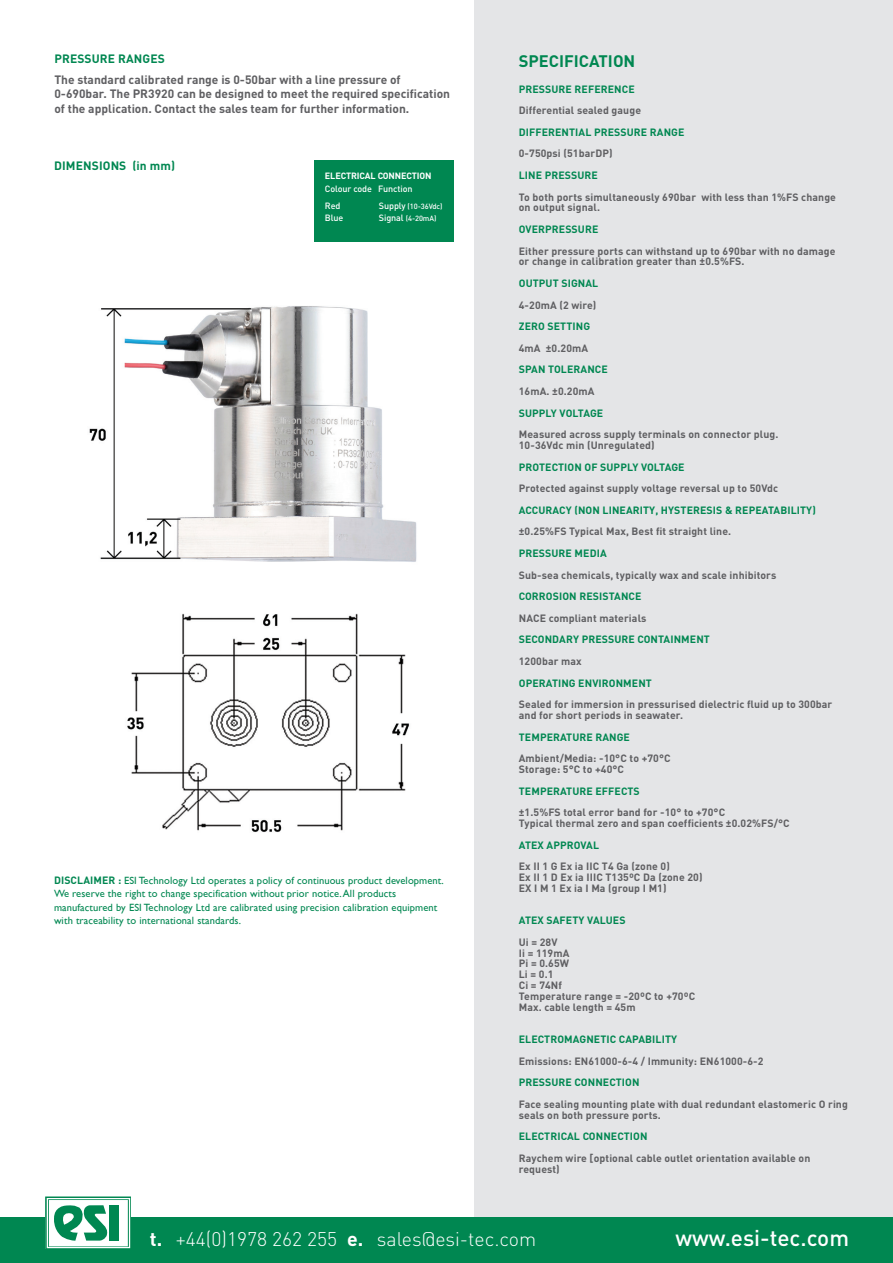
<style>
.page{position:relative;width:893px;height:1263px;background:#fff}
.page>*{position:absolute;margin:0;border:0;box-sizing:border-box;transform-origin:0 0}
.t1{font:500 22.5px "DINOT";color:#fff}
.t2{font:300 19.5px "DINOT";color:#fff}
.t3{font:700 16.5px "DINOT";color:#008751}
.t4{font:700 12px/13.5px "DINOT";color:#5f5f62}
.t5{font:700 12px "DINOT";letter-spacing:.01em;color:#008751}
.t6{font:700 10.5px/10.8px "DINOT";letter-spacing:.01em;color:#5f5f62}
.t7{font:700 10.5px "DINOT";letter-spacing:.01em;color:#008751}
.t8{font:10.5px/13.5px "Gill Sans";letter-spacing:.01em;color:#008751}
.t9{font:500 9px "DINOT";letter-spacing:-.01em;color:#fff}
.t10{font:700 9px "DINOT";letter-spacing:-.01em;color:#fff}
.t11{font:500 7.5px "DINOT";letter-spacing:-.01em;color:#fff}
.s1{font-size:9px}
.s2{font-family:"DINOT";font-weight:700}
.s3{font-weight:700}
</style>
<div class="page">
<div style="left:474px;top:0;width:419px;height:1263px;background:#e4e5e7"></div>
<img style="left:89px;top:306px;width:328px;height:526px">
<div style="left:315px;top:160px;width:139px;height:82px;background:#008751"></div>
<div style="left:0;top:1217px;width:893px;height:45px;background:#008751"></div>
<svg style="left:45px;top:1196px;width:86px;height:53px"></svg>
<p class="t5" style="left:54px;top:51px;width:112px">PRESSURE RANGES</p>
<p class="t4" style="left:54px;top:73px;width:397px">The standard calibrated range is 0-50bar with a line pressure of<br>0-690bar. The PR3920 can be designed to meet the required specification</p>
<p class="t4" style="left:54px;top:101px;width:356px">of the application. Contact the sales team for further information.</p>
<p class="t5" style="left:54px;top:157px;width:122px">DIMENSIONS (in mm)</p>
<p class="t10" style="left:325px;top:170px;width:108px">ELECTRICAL CONNECTION</p>
<p class="t9" style="left:325px;top:183px;width:89px">Colour code Function</p>
<p class="t9" style="left:325px;top:200px;width:17px">Red</p>
<p class="t11" style="left:379px;top:201px;width:65px"><span class="s1">Supply</span> (10-36Vdc)</p>
<p class="t9" style="left:325px;top:212px;width:20px">Blue</p>
<p class="t11" style="left:379px;top:213px;width:59px"><span class="s1">Signal</span> (4-20mA)</p>
<p class="t8" style="left:54px;top:873px;width:391px"><span class="s2">DISCLAIMER :</span> ESI Technology Ltd operates a policy of continuous product development.<br>We reserve the right to change specification without prior notice. All products manufactured by ESI Technology Ltd are calibrated using precision calibration equipment with traceability to international standards.</p>
<p class="t3" style="left:519px;top:50px;width:118px">SPECIFICATION</p>
<p class="t7" style="left:519px;top:82px;width:117px">PRESSURE REFERENCE</p>
<p class="t6" style="left:519px;top:105px;width:124px">Differential sealed gauge</p>
<p class="t7" style="left:519px;top:125px;width:167px">DIFFERENTIAL PRESSURE RANGE</p>
<p class="t6" style="left:519px;top:148px;width:95px">0-750psi (51barDP)</p>
<p class="t7" style="left:519px;top:168px;width:81px">LINE PRESSURE</p>
<p class="t6" style="left:519px;top:191px;width:319px">To both ports simultaneously 690bar with less than 1%FS change on output signal.</p>
<p class="t7" style="left:519px;top:222px;width:81px">OVERPRESSURE</p>
<p class="t6" style="left:519px;top:245px;width:318px">Either pressure ports can withstand up to 690bar with no damage or change in calibration greater than ±0.5%FS.</p>
<p class="t7" style="left:519px;top:276px;width:81px">OUTPUT SIGNAL</p>
<p class="t6" style="left:519px;top:299px;width:79px">4-20mA (2 wire)</p>
<p class="t7" style="left:519px;top:319px;width:73px">ZERO SETTING</p>
<p class="t6" style="left:519px;top:342px;width:71px">4mA ±0.20mA</p>
<p class="t7" style="left:519px;top:362px;width:91px">SPAN TOLERANCE</p>
<p class="t6" style="left:519px;top:385px;width:77px">16mA. ±0.20mA</p>
<p class="t7" style="left:519px;top:406px;width:86px">SUPPLY VOLTAGE</p>
<p class="t6" style="left:519px;top:429px;width:261px">Measured across supply terminals on connector plug.</p>
<p class="t6" style="left:519px;top:439px;width:137px">10-36Vdc min (Unregulated)</p>
<p class="t7" style="left:519px;top:460px;width:167px">PROTECTION OF SUPPLY VOLTAGE</p>
<p class="t6" style="left:519px;top:483px;width:261px">Protected against supply voltage reversal up to 50Vdc</p>
<p class="t7" style="left:519px;top:503px;width:299px">ACCURACY (NON LINEARITY, HYSTERESIS &amp; REPEATABILITY)</p>
<p class="t6" style="left:519px;top:526px;width:214px">±0.25%FS Typical Max, Best fit straight line.</p>
<p class="t7" style="left:519px;top:546px;width:89px">PRESSURE MEDIA</p>
<p class="t6" style="left:519px;top:569px;width:259px">Sub-sea chemicals, typically wax and scale inhibitors</p>
<p class="t7" style="left:519px;top:589px;width:124px">CORROSION RESISTANCE</p>
<p class="t6" style="left:519px;top:612px;width:129px">NACE compliant materials</p>
<p class="t7" style="left:519px;top:632px;width:193px">SECONDARY PRESSURE CONTAINMENT</p>
<p class="t6" style="left:519px;top:655px;width:64px">1200bar max</p>
<p class="t7" style="left:519px;top:676px;width:135px">OPERATING ENVIRONMENT</p>
<p class="t6" style="left:519px;top:699px;width:315px">Sealed for immersion in pressurised dielectric fluid up to 300bar and for short periods in seawater.</p>
<p class="t7" style="left:519px;top:730px;width:113px">TEMPERATURE RANGE</p>
<p class="t6" style="left:519px;top:753px;width:153px">Ambient/Media: -10°C to +70°C</p>
<p class="t6" style="left:519px;top:763px;width:107px">Storage: 5°C to +40°C</p>
<p class="t7" style="left:519px;top:784px;width:122px">TEMPERATURE EFFECTS</p>
<p class="t6" style="left:519px;top:807px;width:208px">±1.5%FS total error band for -10° to +70°C</p>
<p class="t6" style="left:519px;top:817px;width:272px">Typical thermal zero and span coefficients ±0.02%FS/°C</p>
<p class="t7" style="left:519px;top:838px;width:82px">ATEX APPROVAL</p>
<p class="t6" style="left:519px;top:861px;width:153px">Ex II 1 G Ex ia IIC T4 Ga (zone 0)</p>
<p class="t6" style="left:519px;top:871px;width:185px">Ex II 1 D Ex ia IIIC T135ºC Da (zone 20)</p>
<p class="t6" style="left:519px;top:882px;width:149px">EX I M 1 Ex ia I Ma (group I M1)</p>
<p class="t7" style="left:519px;top:913px;width:108px">ATEX SAFETY VALUES</p>
<p class="t6" style="left:519px;top:936px;width:40px">Ui = 28V</p>
<p class="t6" style="left:519px;top:947px;width:52px">Ii = 119mA</p>
<p class="t6" style="left:519px;top:958px;width:52px">Pi = 0.65W</p>
<p class="t6" style="left:519px;top:969px;width:36px">Li = 0.1</p>
<p class="t6" style="left:519px;top:979px;width:45px">Ci = 74Nf</p>
<p class="t6" style="left:519px;top:990px;width:178px">Temperature range = -20ºC to +70ºC</p>
<p class="t6" style="left:519px;top:1001px;width:118px">Max. cable length = 45m</p>
<p class="t7" style="left:519px;top:1032px;width:160px">ELECTROMAGNETIC CAPABILITY</p>
<p class="t6" style="left:519px;top:1055px;width:246px">Emissions: EN61000-6-4 / Immunity: EN61000-6-2</p>
<p class="t7" style="left:519px;top:1075px;width:122px">PRESSURE CONNECTION</p>
<p class="t6" style="left:519px;top:1098px;width:331px">Face sealing mounting plate with dual redundant elastomeric O ring seals on both pressure ports.</p>
<p class="t7" style="left:519px;top:1129px;width:130px">ELECTRICAL CONNECTION</p>
<p class="t6" style="left:519px;top:1152px;width:293px">Raychem wire [optional cable outlet orientation available on request)</p>
<p class="t2" style="left:150px;top:1225px;width:388px"><span class="s3">t.</span> +44(0)1978 262 255 <span class="s3">e.</span> sales@esi-tec.com</p>
<p class="t1" style="left:675px;top:1222px;width:175px">www.esi-tec.com</p>
</div>
